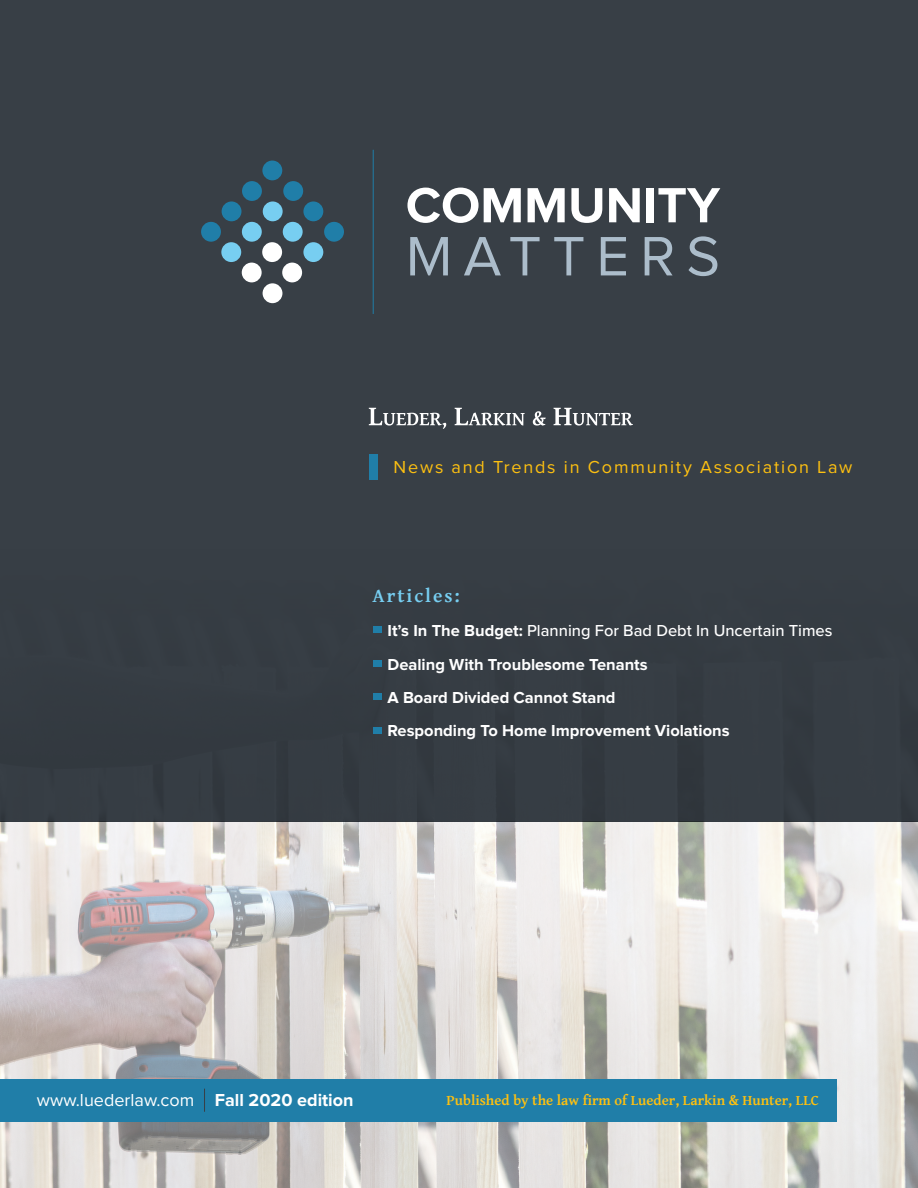
<style>
.page{position:relative;width:918px;height:1188px;background:#fff}
.page>*{position:absolute;margin:0;border:0;box-sizing:border-box;transform-origin:0 0}
.t1{font:700 19.5px "Gentium Basic";letter-spacing:.1em;color:#77cef1}
.t2{font:18px "Proxima Nova";letter-spacing:.1em;color:#fdc011}
.t3{font:18px "Proxima Nova";color:#fff}
.t4{font:700 18px "Proxima Nova";color:#fff}
.t5{font:700 16.5px "Proxima Nova";color:#fff}
.t6{font:500 16.5px "Proxima Nova";color:#fff}
.t7{font:700 14.7px "Gentium Basic";color:#fdc011}
.s1{font-weight:700}
</style>
<div class="page">
<img style="left:0;top:822px;width:918px;height:366px">
<div style="left:0;top:0;width:918px;height:822px;background:#383f46"></div>
<div style="left:0;top:1079px;width:837px;height:43px;background:#207ea8"></div>
<svg style="left:204px;top:1089px;width:1px;height:23px"></svg>
<div style="left:369px;top:454px;width:8px;height:25px;background:#207ea8"></div>
<div style="left:373px;top:627px;width:9px;height:6px;background:#207ea8"></div>
<div style="left:373px;top:660px;width:9px;height:6px;background:#207ea8"></div>
<div style="left:373px;top:694px;width:9px;height:6px;background:#207ea8"></div>
<div style="left:373px;top:727px;width:9px;height:6px;background:#207ea8"></div>
<svg style="left:407px;top:188px;width:114px;height:35px"></svg>
<svg style="left:528px;top:188px;width:37px;height:34px"></svg>
<svg style="left:571px;top:188px;width:31px;height:35px"></svg>
<svg style="left:609px;top:188px;width:31px;height:34px"></svg>
<div style="left:646px;top:188px;width:8px;height:34px;background:#fff"></div>
<svg style="left:658px;top:188px;width:62px;height:34px"></svg>
<svg style="left:410px;top:237px;width:38px;height:38px"></svg>
<svg style="left:464px;top:237px;width:37px;height:38px"></svg>
<svg style="left:510px;top:237px;width:30px;height:38px"></svg>
<svg style="left:554px;top:237px;width:29px;height:38px"></svg>
<svg style="left:601px;top:237px;width:25px;height:38px"></svg>
<svg style="left:645px;top:237px;width:28px;height:38px"></svg>
<svg style="left:688px;top:236px;width:29px;height:40px"></svg>
<div style="left:201px;top:222px;width:20px;height:20px;background:#207ea8;border-radius:50%"></div>
<div style="left:242px;top:222px;width:20px;height:20px;background:#77cef1;border-radius:50%"></div>
<div style="left:221px;top:242px;width:20px;height:20px;background:#77cef1;border-radius:50%"></div>
<div style="left:263px;top:201px;width:20px;height:20px;background:#77cef1;border-radius:50%"></div>
<div style="left:283px;top:222px;width:20px;height:20px;background:#77cef1;border-radius:50%"></div>
<div style="left:303px;top:242px;width:20px;height:20px;background:#77cef1;border-radius:50%"></div>
<div style="left:262px;top:242px;width:20px;height:20px;background:#fff;border-radius:50%"></div>
<div style="left:242px;top:263px;width:20px;height:19px;background:#fff;border-radius:50%"></div>
<div style="left:263px;top:283px;width:19px;height:20px;background:#fff;border-radius:50%"></div>
<div style="left:282px;top:263px;width:20px;height:19px;background:#fff;border-radius:50%"></div>
<div style="left:222px;top:201px;width:19px;height:20px;background:#207ea8;border-radius:50%"></div>
<div style="left:242px;top:181px;width:20px;height:20px;background:#207ea8;border-radius:50%"></div>
<div style="left:262px;top:161px;width:20px;height:19px;background:#207ea8;border-radius:50%"></div>
<div style="left:283px;top:181px;width:20px;height:20px;background:#207ea8;border-radius:50%"></div>
<div style="left:303px;top:201px;width:20px;height:20px;background:#207ea8;border-radius:50%"></div>
<div style="left:324px;top:222px;width:20px;height:20px;background:#207ea8;border-radius:50%"></div>
<hr style="left:373px;top:150px;width:1px;height:164px;background:#207ea8">
<svg style="left:369px;top:408px;width:77px;height:21px"></svg>
<svg style="left:455px;top:408px;width:70px;height:18px"></svg>
<svg style="left:533px;top:411px;width:13px;height:15px"></svg>
<svg style="left:554px;top:408px;width:79px;height:18px"></svg>
<p class="t2" style="left:394px;top:454px;width:460px">News and Trends in Community Association Law</p>
<p class="t1" style="left:373px;top:581px;width:89px">Articles:</p>
<p class="t6" style="left:388px;top:618px;width:447px"><span class="s1">It’s In The Budget:</span> Planning For Bad Debt In Uncertain Times</p>
<p class="t5" style="left:388px;top:655px;width:262px">Dealing With Troublesome Tenants</p>
<p class="t5" style="left:388px;top:688px;width:230px">A Board Divided Cannot Stand</p>
<p class="t5" style="left:388px;top:721px;width:344px">Responding To Home Improvement Violations</p>
<p class="t3" style="left:37px;top:1086px;width:159px">www.luederlaw.com</p>
<p class="t4" style="left:215px;top:1090px;width:140px">Fall 2020 edition</p>
<p class="t7" style="left:447px;top:1089px;width:374px">Published by the law firm of Lueder, Larkin &amp; Hunter, LLC</p>
</div>
